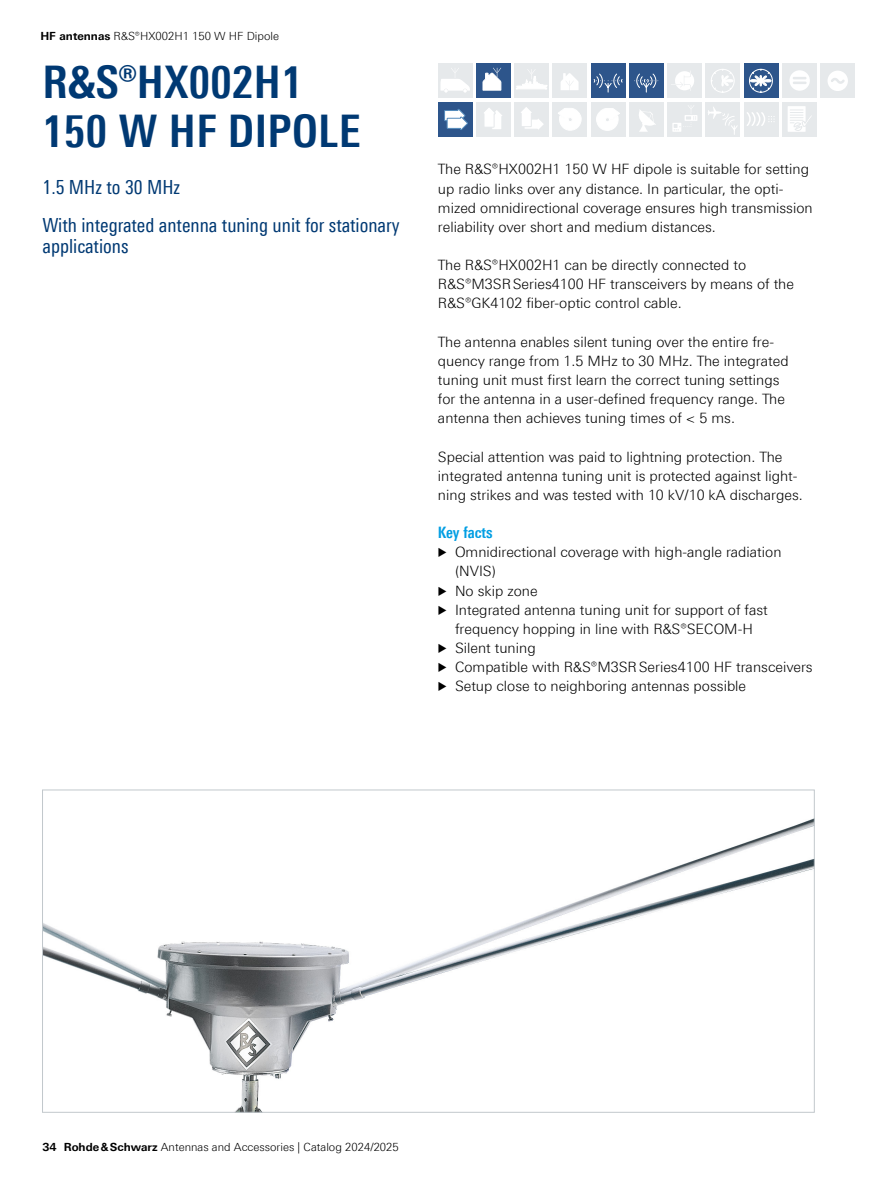
<style>
.page{position:relative;width:893px;height:1191px;background:#fff}
.page>*{position:absolute;margin:0;border:0;box-sizing:border-box;transform-origin:0 0}
.Seiten_Headline_30Pt_blau{font:700 condensed 45px/49.5px "Linotype Universfor RS";letter-spacing:.01em;color:#003973}
.Teaser{font:condensed 19.5px/21.5px "Linotype Universfor RS";color:#003973}
.Absatzfett_cyan{font:700 condensed 15.75px "Linotype Universfor RS";color:#009ee3}
.Haupttext{font:300 14.25px/19.2px "Linotype Universfor RS";color:#000}
.t1{font:300 11.25px "Linotype Universfor RS";color:#000}
.s1{font-weight:700}
.s2{font-size:11.4px}
</style>
<div class="page">
<div style="left:706px;top:64px;width:34px;height:34px;background:#e6e9eb"></div>
<svg style="left:711px;top:69px;width:24px;height:24px"></svg>
<div style="left:438px;top:64px;width:34px;height:34px;background:#e6e9eb"></div>
<svg style="left:440px;top:68px;width:30px;height:25px"></svg>
<div style="left:514px;top:64px;width:35px;height:34px;background:#e6e9eb"></div>
<svg style="left:516px;top:69px;width:32px;height:21px"></svg>
<div style="left:553px;top:64px;width:34px;height:34px;background:#e6e9eb"></div>
<svg style="left:561px;top:73px;width:18px;height:17px"></svg>
<div style="left:476px;top:102px;width:34px;height:34px;background:#e6e9eb"></div>
<svg style="left:484px;top:108px;width:18px;height:21px"></svg>
<div style="left:514px;top:102px;width:35px;height:34px;background:#e6e9eb"></div>
<svg style="left:521px;top:107px;width:23px;height:23px"></svg>
<div style="left:629px;top:102px;width:34px;height:34px;background:#e6e9eb"></div>
<svg style="left:639px;top:110px;width:17px;height:22px"></svg>
<div style="left:591px;top:102px;width:34px;height:34px;background:#e6e9eb"></div>
<svg style="left:596px;top:108px;width:24px;height:23px"></svg>
<div style="left:553px;top:102px;width:34px;height:34px;background:#e6e9eb"></div>
<svg style="left:558px;top:108px;width:24px;height:23px"></svg>
<div style="left:668px;top:64px;width:34px;height:34px;background:#e6e9eb"></div>
<svg style="left:671px;top:71px;width:23px;height:20px"></svg>
<div style="left:706px;top:102px;width:34px;height:34px;background:#e6e9eb"></div>
<svg style="left:708px;top:107px;width:30px;height:28px"></svg>
<div style="left:668px;top:102px;width:34px;height:34px;background:#e6e9eb"></div>
<svg style="left:672px;top:107px;width:25px;height:25px"></svg>
<div style="left:744px;top:102px;width:34px;height:34px;background:#e6e9eb"></div>
<svg style="left:747px;top:112px;width:28px;height:14px"></svg>
<div style="left:782px;top:64px;width:34px;height:34px;background:#e6e9eb"></div>
<svg style="left:789px;top:70px;width:21px;height:21px"></svg>
<div style="left:821px;top:64px;width:34px;height:34px;background:#e6e9eb"></div>
<svg style="left:827px;top:71px;width:21px;height:20px"></svg>
<div style="left:782px;top:102px;width:34px;height:34px;background:#e6e9eb"></div>
<div style="left:788px;top:106px;width:18px;height:26px;background:#fff"></div>
<svg style="left:790px;top:109px;width:21px;height:22px"></svg>
<div style="left:744px;top:64px;width:34px;height:34px;background:#2d558b"></div>
<svg style="left:749px;top:69px;width:24px;height:24px"></svg>
<div style="left:629px;top:64px;width:34px;height:34px;background:#2d558b"></div>
<svg style="left:634px;top:73px;width:24px;height:20px"></svg>
<div style="left:591px;top:64px;width:34px;height:34px;background:#2d558b"></div>
<svg style="left:593px;top:73px;width:30px;height:20px"></svg>
<div style="left:476px;top:64px;width:34px;height:34px;background:#2d558b"></div>
<svg style="left:483px;top:68px;width:18px;height:23px"></svg>
<div style="left:438px;top:102px;width:34px;height:34px;background:#2d558b"></div>
<svg style="left:444px;top:109px;width:24px;height:21px"></svg>
<img style="left:44px;top:818px;width:769px;height:292px">
<p class="t1" style="left:40px;top:30px;width:240px"><span class="s1">HF antennas</span> R&amp;S®HX002H1 150 W HF Dipole</p>
<p class="Seiten_Headline_30Pt_blau" style="left:43px;top:57px;width:320px">R&amp;S®HX002H1<br>150 W HF DIPOLE</p>
<p class="Teaser" style="left:43px;top:176px;width:139px">1.5 MHz to 30 MHz</p>
<p class="Teaser" style="left:43px;top:214px;width:359px">With integrated antenna tuning unit for stationary applications</p>
<p class="Haupttext" style="left:438px;top:160px;width:376px">The R&amp;S®HX002H1 150 W HF dipole is suitable for setting up radio links over any distance. In particular, the opti&shy;mized omnidirectional coverage ensures high transmission reliability over short and medium distances.</p>
<p class="Haupttext" style="left:438px;top:255px;width:358px">The R&amp;S®HX002H1 can be directly connected to<br>R&amp;S®M3SRSeries4100 HF transceivers by means of the<br>R&amp;S®GK4102 fiber-optic control cable.</p>
<p class="Haupttext" style="left:438px;top:332px;width:352px">The antenna enables silent tuning over the entire fre&shy;quency range from 1.5 MHz to 30 MHz. The integrated tuning unit must first learn the correct tuning settings for the antenna in a user-defined frequency range. The antenna then achieves tuning times of &lt; 5 ms.</p>
<p class="Haupttext" style="left:438px;top:447px;width:366px">Special attention was paid to lightning protection. The integrated antenna tuning unit is protected against light&shy;ning strikes and was tested with 10 kV/10 kA discharges.</p>
<p class="Absatzfett_cyan" style="left:438px;top:523px;width:56px">Key facts</p>
<p class="Haupttext" style="left:455px;top:542px;width:328px;text-indent:-17px"><span class="s2">▶</span> Omnidirectional coverage with high-angle radiation (NVIS)</p>
<p class="Haupttext" style="left:438px;top:580px;width:101px"><span class="s2">▶</span> No skip zone</p>
<p class="Haupttext" style="left:438px;top:600px;width:331px;text-align:center"><span class="s2">▶</span> Integrated antenna tuning unit for support of fast frequency hopping in line with R&amp;S®SECOM-H</p>
<p class="Haupttext" style="left:438px;top:638px;width:99px"><span class="s2">▶</span> Silent tuning</p>
<p class="Haupttext" style="left:438px;top:657px;width:376px"><span class="s2">▶</span> Compatible with R&amp;S®M3SRSeries4100 HF transceivers</p>
<p class="Haupttext" style="left:438px;top:676px;width:310px"><span class="s2">▶</span> Setup close to neighboring antennas possible</p>
<p class="t1" style="left:43px;top:1140px;width:358px"><span class="s1">34 Rohde&amp;Schwarz</span> Antennas and Accessories | Catalog 2024/2025</p>
</div>
